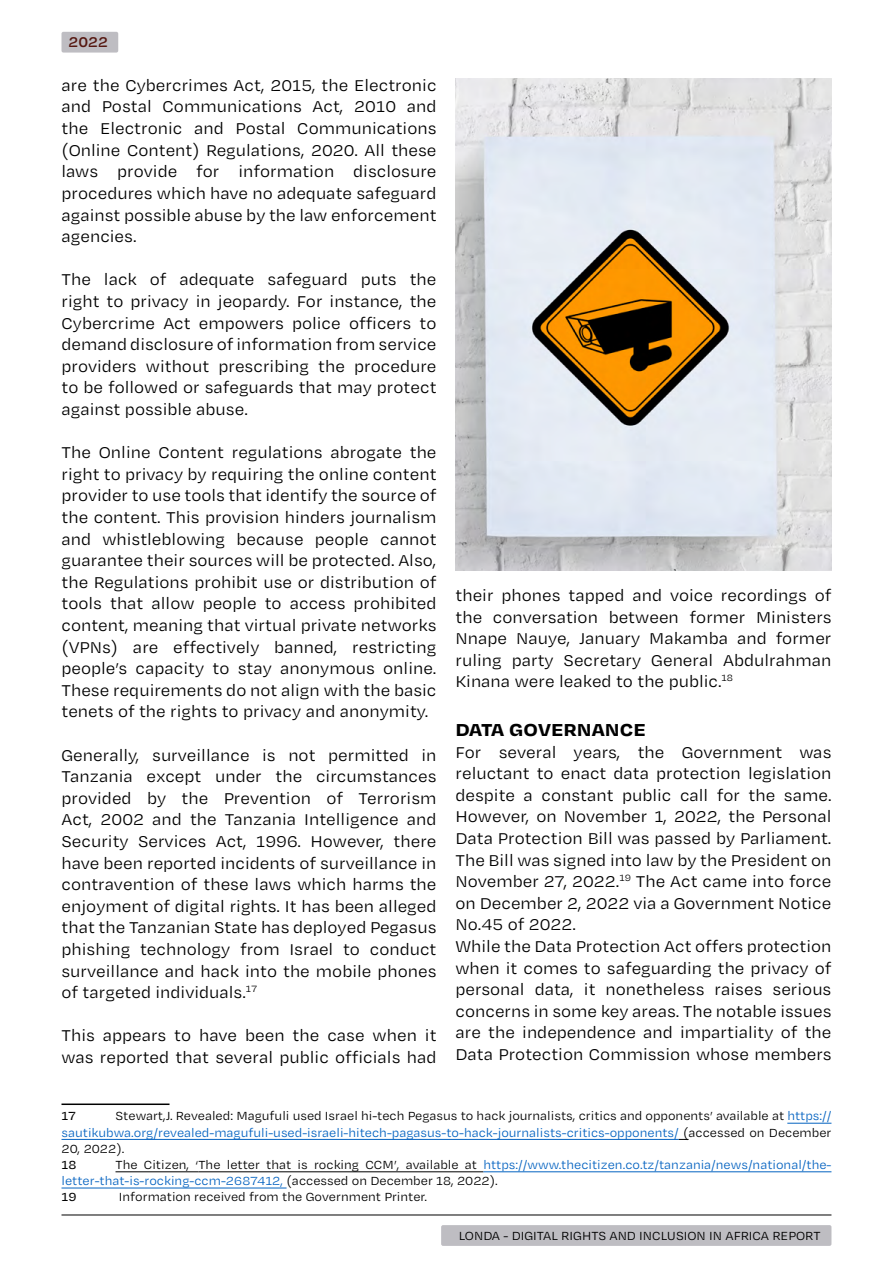
<style>
.page{position:relative;width:893px;height:1263px;background:#fff}
.page>*{position:absolute;margin:0;border:0;box-sizing:border-box;transform-origin:0 0}
.t1{font:700 22.5px "Degular Text";color:#000}
.t2{font:18px/21.6px "Degular Text";color:#000;text-align:justify}
.t3{font:600 16.2px "Degular Text";color:#561811}
.t4{font:13.5px/16.2px "Degular Text";color:#000;text-align:justify}
.t5{font:13.5px/16.2px "Degular Text";color:#0563c1}
.t6{font:500 13.5px "Degular Text";color:#000}
.s1{color:#0563c1}
.s2{color:#000}
.s3{font-weight:500;color:#000}
</style>
<div class="page">
<div style="left:441px;top:1225px;width:390px;height:21px;background:#bebdc2;border-radius:2px"></div>
<hr style="left:62px;top:1214px;width:769px;height:1px;background:#000">
<div style="left:61px;top:32px;width:57px;height:21px;background:#bebdc2;border-radius:2px"></div>
<hr style="left:62px;top:1103px;width:108px;height:2px;background:#000">
<hr style="left:787px;top:1123px;width:44px;height:1px;background:#0563c1">
<hr style="left:62px;top:1139px;width:617px;height:1px;background:#0563c1">
<hr style="left:116px;top:1171px;width:82px;height:1px;background:#000">
<hr style="left:198px;top:1171px;width:285px;height:1px;background:#000">
<hr style="left:483px;top:1171px;width:348px;height:1px;background:#0563c1">
<hr style="left:62px;top:1188px;width:225px;height:1px;background:#0563c1">
<img style="left:455px;top:79px;width:376px;height:491px">
<p class="t3" style="left:68px;top:31px;width:41px">2022</p>
<p class="t2" style="left:62px;top:74px;width:377px">are the Cybercrimes Act, 2015, the Electronic and Postal Communications Act, 2010 and the Electronic and Postal Communications (Online Content) Regulations, 2020. All these laws provide for information disclosure procedures which have no adequate safeguard against possible abuse by the law enforcement agencies.</p>
<p class="t2" style="left:62px;top:268px;width:377px">The lack of adequate safeguard puts the right to privacy in jeopardy. For instance, the Cybercrime Act empowers police officers to demand disclosure of information from service providers without prescribing the procedure to be followed or safeguards that may protect against possible abuse.</p>
<p class="t2" style="left:62px;top:441px;width:377px">The Online Content regulations abrogate the right to privacy by requiring the online content provider to use tools that identify the source of the content. This provision hinders journalism and whistleblowing because people cannot guarantee their sources will be protected. Also, the Regulations prohibit use or distribution of tools that allow people to access prohibited content, meaning that virtual private networks (VPNs) are effectively banned, restricting people’s capacity to stay anonymous online.<br>These requirements do not align with the basic tenets of the rights to privacy and anonymity.</p>
<p class="t2" style="left:62px;top:743px;width:377px">Generally, surveillance is not permitted in Tanzania except under the circumstances provided by the Prevention of Terrorism Act, 2002 and the Tanzania Intelligence and Security Services Act, 1996. However, there have been reported incidents of surveillance in contravention of these laws which harms the enjoyment of digital rights. It has been alleged that the Tanzanian State has deployed Pegasus phishing technology from Israel to conduct surveillance and hack into the mobile phones of targeted individuals.<sup>17</sup></p>
<p class="t2" style="left:61px;top:1024px;width:377px">This appears to have been the case when it was reported that several public officials had</p>
<p class="t2" style="left:455px;top:584px;width:377px">their phones tapped and voice recordings of the conversation between former Ministers Nnape Nauye, January Makamba and former ruling party Secretary General Abdulrahman Kinana were leaked to the public.<sup>18</sup></p>
<p class="t1" style="left:455px;top:713px;width:192px">Data Governance</p>
<p class="t2" style="left:455px;top:740px;width:378px;text-align:left">For several years, the Government was reluctant to enact data protection legislation despite a constant public call for the same.<br>However, on November 1, 2022, the Personal Data Protection Bill was passed by Parliament.<br>The Bill was signed into law by the President on November 27, 2022.<sup>19</sup> The Act came into force on December 2, 2022 via a Government Notice No.45 of 2022.<br>While the Data Protection Act offers protection when it comes to safeguarding the privacy of personal data, it nonetheless raises serious concerns in some key areas. The notable issues are the independence and impartiality of the Data Protection Commission whose members</p>
<p class="t4" style="left:62px;top:1107px;width:771px;text-indent:54px">Stewart,J. Revealed: Magufuli used Israel hi-tech Pegasus to hack journalists, critics and opponents’ available at <span class="s1">https:// sautikubwa.org/revealed-magufuli-used-israeli-hitech-pagasus-to-hack-journalists-critics-opponents/</span> (accessed on December 20, 2022).</p>
<p class="t6" style="left:62px;top:1156px;width:16px">18</p>
<p class="t6" style="left:62px;top:1107px;width:16px">17</p>
<p class="t5" style="left:62px;top:1156px;width:771px;text-indent:54px"><span class="s2">The Citizen, ‘The letter that is rocking CCM’, available at</span> https://www.thecitizen.co.tz/tanzania/news/national/the&shy;letter-that-is-rocking-ccm-2687412, <span class="s2">(accessed on December 18, 2022).<br></span><span class="s3">19</span></p>
<p class="t4" style="left:119px;top:1188px;width:310px">Information received from the Government Printer.</p>
<p class="t4" style="left:459px;top:1227px;width:363px">LONDA - DIGITAL RIGHTS AND INCLUSION IN AFRICA REPORT</p>
</div>
